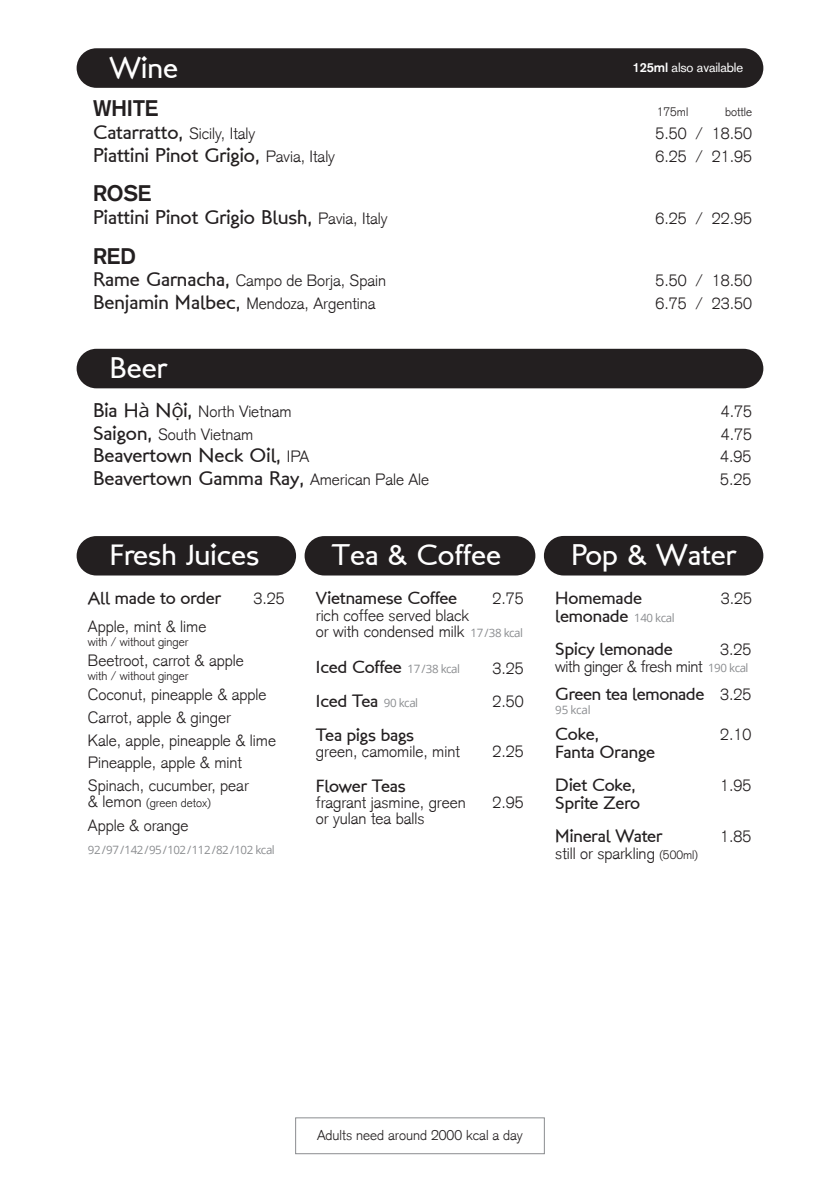
<style>
.page{position:relative;width:840px;height:1191px;background:#fff}
.page>*{position:absolute;margin:0;border:0;box-sizing:border-box;transform-origin:0 0}
.Section_-_Heading{font:30px "London Between";color:#fff}
.Drinks_-_Category{font:700 22px "Basic Commercial LT";color:#231f20}
.Dish_-_Title{font:20px "London Between";color:#231f20}
.Drinks_-_Title{font:18px/18px "London Between";letter-spacing:-.01em;color:#231f20}
.Dish_-_Description{font:300 16px/16px "Basic Commercial LT";color:#231f20}
.Dish_-_Title-2{font:300 16px "Basic Commercial LT";color:#231f20}
.Prices{font:300 16px "Basic Commercial LT";color:#231f20}
.Dish_-_Description-2{font:300 16px "Basic Commercial LT";letter-spacing:-.02em;color:#231f20}
.Section_-_Descriptio{font:300 14px "Basic Commercial LT";color:#231f20}
.Section_-_Heading-2{font:13px "Basic Commercial LT";letter-spacing:-.01em;color:#fff}
.Dish_-_Description-3{font:300 12px "Basic Commercial LT";color:#231f20}
.Dish_-_Option{font:300 12px "Basic Commercial LT";color:#231f20}
.Dish_-_Description-4{font:11.6px "Open Sans";letter-spacing:-.04em;color:#8b8d90}
.Drinks_-_Title-2{font:11.6px "Open Sans";letter-spacing:-.015em;color:#8b8d90}
.s1{font-family:"London Between";font-weight:400;font-size:20px}
.s2{font-family:"Basic Commercial LT";font-weight:300;font-size:16px}
.s3{font-family:"Open Sans";font-weight:400;font-size:18.8px}
.s4{font-weight:700}
.s5{font-size:16px}
.s6{font-family:"Open Sans";font-weight:400;font-size:11.6px;color:#8b8d90}
.s7{font-family:"Open Sans";font-size:11.6px;color:#8b8d90}
.s8{font-size:12px}
</style>
<div class="page">
<div style="left:77px;top:349px;width:686px;height:39px;background:#231f20;border-radius:20px"></div>
<div style="left:77px;top:536px;width:219px;height:39px;background:#231f20;border-radius:20px"></div>
<div style="left:304px;top:536px;width:231px;height:39px;background:#231f20;border-radius:20px"></div>
<div style="left:543px;top:536px;width:220px;height:39px;background:#231f20;border-radius:20px"></div>
<div style="left:77px;top:48px;width:686px;height:40px;background:#231f20;border-radius:20px"></div>
<div style="left:295px;top:1117px;width:249px;height:37px;border:1px solid #8b8d90"></div>
<p class="Section_-_Heading" style="left:110px;top:49px;width:70px">Wine</p>
<p class="Drinks_-_Category" style="left:93px;top:95px;width:67px">WHITE</p>
<p class="Dish_-_Title-2" style="left:93px;top:124px;width:164px"><span class="s1">Catarratto,</span> Sicily, Italy</p>
<p class="Dish_-_Title" style="left:93px;top:142px;width:243px">Piattini Pinot Grigio, <span class="s2">Pavia, Italy</span></p>
<p class="Drinks_-_Category" style="left:93px;top:181px;width:60px">ROSE</p>
<p class="Dish_-_Title" style="left:93px;top:205px;width:296px">Piattini Pinot Grigio Blush, <span class="s2">Pavia, Italy</span></p>
<p class="Drinks_-_Category" style="left:93px;top:243px;width:44px">RED</p>
<p class="Dish_-_Title-2" style="left:93px;top:271px;width:294px"><span class="s1">Rame Garnacha,</span> Campo de Borja, Spain</p>
<p class="Dish_-_Title-2" style="left:93px;top:294px;width:284px"><span class="s1">Benjamin Malbec,</span> Mendoza, Argentina</p>
<p class="Section_-_Heading" style="left:110px;top:349px;width:59px">Beer</p>
<p class="Dish_-_Title-2" style="left:93px;top:402px;width:200px"><span class="s1">Bia H</span><span class="s3">à</span> <span class="s1">N</span><span class="s3">ộ</span><span class="s1">i,</span> North Vietnam</p>
<p class="Dish_-_Title-2" style="left:93px;top:424px;width:162px"><span class="s1">Saigon,</span> South Vietnam</p>
<p class="Dish_-_Title" style="left:93px;top:443px;width:218px">Beavertown Neck Oil, <span class="s2">IPA</span></p>
<p class="Dish_-_Title" style="left:93px;top:466px;width:337px">Beavertown Gamma Ray, <span class="s2">American Pale Ale</span></p>
<p class="Section_-_Heading-2" style="left:632px;top:59px;width:112px"><span class="s4">125ml</span> also available</p>
<p class="Dish_-_Option" style="left:656px;top:105px;width:33px">175ml</p>
<p class="Dish_-_Option" style="left:724px;top:105px;width:28px">bottle</p>
<p class="Prices" style="left:655px;top:124px;width:98px">5.50 / 18.50</p>
<p class="Prices" style="left:655px;top:147px;width:98px">6.25 / 21.95</p>
<p class="Prices" style="left:655px;top:209px;width:98px">6.25 / 22.95</p>
<p class="Prices" style="left:655px;top:271px;width:98px">5.50 / 18.50</p>
<p class="Prices" style="left:655px;top:294px;width:98px">6.75 / 23.50</p>
<p class="Prices" style="left:720px;top:402px;width:33px">4.75</p>
<p class="Prices" style="left:720px;top:424px;width:33px">4.75</p>
<p class="Prices" style="left:719px;top:447px;width:33px">4.95</p>
<p class="Prices" style="left:719px;top:470px;width:33px">5.25</p>
<p class="Section_-_Heading" style="left:110px;top:537px;width:151px">Fresh Juices</p>
<p class="Section_-_Heading" style="left:332px;top:537px;width:171px">Tea &amp; Coffee</p>
<p class="Section_-_Heading" style="left:571px;top:536px;width:166px">Pop &amp; Water</p>
<p class="Drinks_-_Title" style="left:88px;top:589px;width:134px">All made to order</p>
<p class="Dish_-_Description" style="left:88px;top:619px;width:120px">Apple, mint &amp; lime</p>
<p class="Dish_-_Description-3" style="left:88px;top:635px;width:102px">with / without ginger</p>
<p class="Dish_-_Description" style="left:88px;top:653px;width:157px">Beetroot, carrot &amp; apple</p>
<p class="Dish_-_Description-3" style="left:88px;top:669px;width:102px">with / without ginger</p>
<p class="Dish_-_Description" style="left:88px;top:687px;width:180px">Coconut, pineapple &amp; apple</p>
<p class="Dish_-_Description" style="left:88px;top:709px;width:144px">Carrot, apple &amp; ginger</p>
<p class="Dish_-_Description" style="left:88px;top:732px;width:189px">Kale, apple, pineapple &amp; lime</p>
<p class="Dish_-_Description" style="left:88px;top:755px;width:155px">Pineapple, apple &amp; mint</p>
<p class="Dish_-_Description" style="left:88px;top:777px;width:162px">Spinach, cucumber, pear</p>
<p class="Dish_-_Description-3" style="left:88px;top:796px;width:124px"><span class="s5">&amp; lemon</span> (green detox)</p>
<p class="Dish_-_Description" style="left:88px;top:817px;width:102px">Apple &amp; orange</p>
<p class="Dish_-_Description-4" style="left:88px;top:841px;width:188px">92 / 97 / 142 / 95 / 102 / 112 / 82 / 102 kcal</p>
<p class="Drinks_-_Title" style="left:316px;top:589px;width:143px">Vietnamese Coffee</p>
<p class="Dish_-_Description" style="left:316px;top:607px;width:208px">rich coffee served black<br>or with condensed milk <span class="s6">17 / 38 kcal</span></p>
<p class="Drinks_-_Title" style="left:316px;top:658px;width:146px">Iced Coffee <span class="s7">17 / 38 kcal</span></p>
<p class="Drinks_-_Title" style="left:316px;top:692px;width:104px">Iced Tea <span class="s7">90 kcal</span></p>
<p class="Drinks_-_Title" style="left:316px;top:726px;width:100px">Tea pigs bags</p>
<p class="Dish_-_Description" style="left:316px;top:743px;width:145px">green, camomile, mint</p>
<p class="Drinks_-_Title" style="left:316px;top:777px;width:91px">Flower Teas</p>
<p class="Dish_-_Description" style="left:316px;top:794px;width:151px">fragrant jasmine, green or yulan tea balls</p>
<p class="Drinks_-_Title" style="left:555px;top:589px;width:121px">Homemade lemonade <span class="s7">140 kcal</span></p>
<p class="Drinks_-_Title" style="left:555px;top:640px;width:119px">Spicy lemonade</p>
<p class="Dish_-_Description-2" style="left:555px;top:657px;width:195px">with ginger &amp; fresh mint <span class="s6">190 kcal</span></p>
<p class="Drinks_-_Title" style="left:555px;top:685px;width:150px">Green tea lemonade</p>
<p class="Drinks_-_Title-2" style="left:555px;top:702px;width:37px">95 kcal</p>
<p class="Drinks_-_Title" style="left:555px;top:725px;width:101px">Coke,<br>Fanta Orange</p>
<p class="Drinks_-_Title" style="left:555px;top:776px;width:86px">Diet Coke,<br>Sprite Zero</p>
<p class="Drinks_-_Title" style="left:555px;top:827px;width:109px">Mineral Water</p>
<p class="Dish_-_Description" style="left:555px;top:845px;width:144px">still or sparkling <span class="s8">(500ml)</span></p>
<p class="Prices" style="left:253px;top:589px;width:33px">3.25</p>
<p class="Prices" style="left:720px;top:589px;width:33px">3.25</p>
<p class="Prices" style="left:492px;top:589px;width:33px">2.75</p>
<p class="Prices" style="left:719px;top:640px;width:33px">3.25</p>
<p class="Prices" style="left:719px;top:685px;width:33px">3.25</p>
<p class="Prices" style="left:492px;top:658px;width:33px">3.25</p>
<p class="Prices" style="left:492px;top:692px;width:33px">2.50</p>
<p class="Prices" style="left:719px;top:725px;width:33px">2.10</p>
<p class="Prices" style="left:492px;top:742px;width:33px">2.25</p>
<p class="Prices" style="left:492px;top:793px;width:33px">2.95</p>
<p class="Prices" style="left:719px;top:776px;width:33px">1.95</p>
<p class="Prices" style="left:719px;top:827px;width:33px">1.85</p>
<p class="Section_-_Descriptio" style="left:317px;top:1127px;width:207px">Adults need around 2000 kcal a day</p>
</div>
